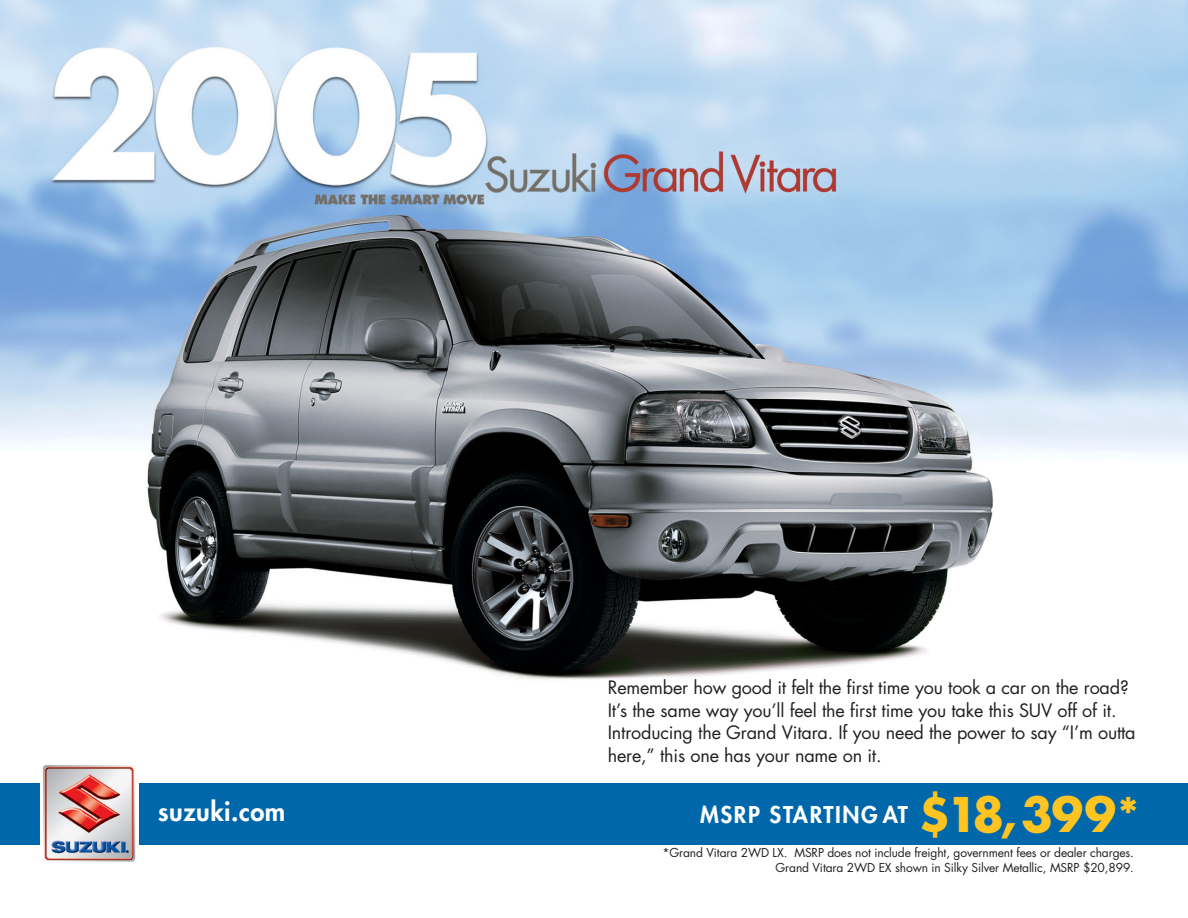
<style>
.page{position:relative;width:1188px;height:918px;background:#fff}
.page>*{position:absolute;margin:0;border:0;box-sizing:border-box;transform-origin:0 0}
.t1{font:800 25.5px "Futura Std";letter-spacing:.02em;color:#fff}
.t2{font:800 22.5px "Futura Std";letter-spacing:.07em;color:#fff}
.t3{font:18px/22.5px "Futura Std";letter-spacing:-.01em;color:#231f20}
.t4{font:12px/15px "Futura Std";letter-spacing:-.01em;color:#231f20;text-align:right}
.s1{font-weight:700;font-size:46.5px;color:#fec422}
</style>
<div class="page">
<img style="left:0;top:0;width:1188px;height:845px">
<div style="left:0;top:783px;width:1188px;height:61px;background:#0067aa"></div>
<img style="left:40px;top:765px;width:99px;height:97px">
<p class="t3" style="left:608px;top:677px;width:529px">Remember how good it felt the first time you took a car on the road?<br>It’s the same way you’ll feel the first time you take this SUV off of it.<br>Introducing the Grand Vitara. If you need the power to say “I’m outta here,” this one has your name on it.</p>
<h1 class="t1" style="left:158px;top:796px;width:128px">suzuki.com</h1>
<p class="t2" style="left:700px;top:800px;width:441px">MSRP STARTING AT <span class="s1">$18,399*</span></p>
<p class="t4" style="left:663px;top:845px;width:473px">*Grand Vitara 2WD LX. MSRP does not include freight, government fees or dealer charges.<br>Grand Vitara 2WD EX shown in Silky Silver Metallic, MSRP $20,899.</p>
</div>
